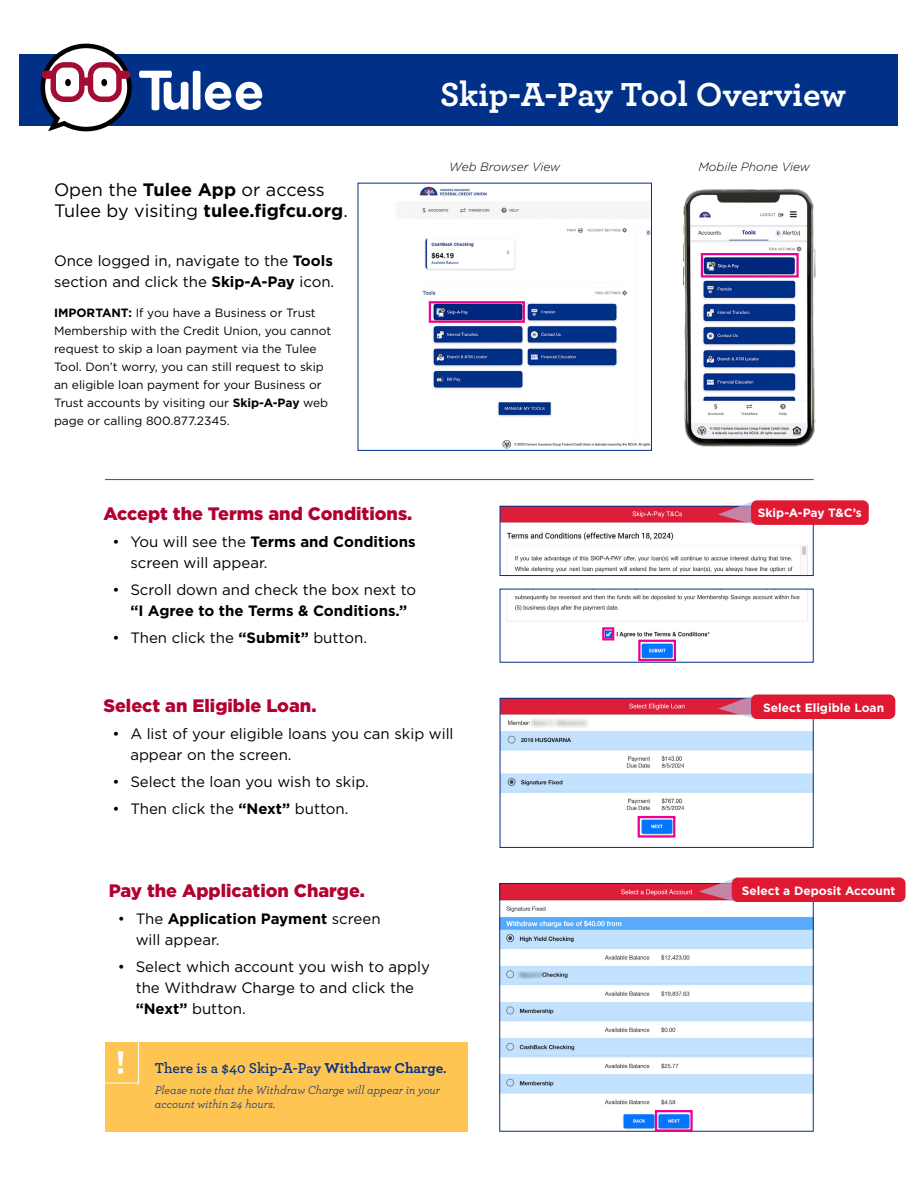
<style>
.page{position:relative;width:918px;height:1188px;background:#fff}
.page>*{position:absolute;margin:0;border:0;box-sizing:border-box;transform-origin:0 0}
.t1{font:700 34.95px "Archer";color:#fff}
.t2{font:900 18px "Gotham";color:#b30032}
.t3{font:18px/21px "Gotham";color:#000}
.t4{font:15px/21px "Gotham";color:#000}
.t5{font:600 15px "Archer";letter-spacing:-.01em;color:#003087}
.t6{font:700 15px "Gotham";color:#000}
.t7{font:12px/18px "Gotham";color:#000}
.t8{font:italic 12px/14.4px "Archer";color:#003087}
.t9{font:700 12px "Gotham";color:#fff}
.t10{font:italic 300 12px "Gotham";color:#000}
.s1{font-weight:700}
</style>
<div class="page">
<div style="left:20px;top:54px;width:878px;height:72px;background:#003087"></div>
<svg style="left:40px;top:44px;width:92px;height:87px"></svg>
<svg style="left:139px;top:70px;width:124px;height:41px"></svg>
<img style="left:683px;top:188px;width:133px;height:259px">
<img style="left:419px;top:186px;width:231px;height:263px">
<div style="left:358px;top:183px;width:294px;height:268px;border:1px solid #003087"></div>
<div style="left:429px;top:301px;width:96px;height:22px;border:2px solid #ec008c"></div>
<div style="left:701px;top:253px;width:98px;height:25px;border:2px solid #ec008c"></div>
<div style="left:105px;top:1042px;width:363px;height:90px;background:#ffc553"></div>
<svg style="left:118px;top:1051px;width:5px;height:23px"></svg>
<div style="left:104px;top:1033px;width:35px;height:50px;border:1px solid #fff"></div>
<img style="left:507px;top:591px;width:301px;height:67px">
<img style="left:502px;top:508px;width:306px;height:66px">
<div style="left:500px;top:506px;width:314px;height:70px;border:1px solid #003087"></div>
<div style="left:638px;top:640px;width:38px;height:21px;border:2px solid #ec008c"></div>
<img style="left:502px;top:700px;width:310px;height:138px">
<div style="left:500px;top:698px;width:314px;height:150px;border:1px solid #003087"></div>
<div style="left:638px;top:816px;width:37px;height:22px;border:2px solid #ec008c"></div>
<img style="left:501px;top:885px;width:311px;height:245px">
<div style="left:499px;top:883px;width:315px;height:249px;border:1px solid #003087"></div>
<div style="left:655px;top:1110px;width:38px;height:22px;border:2px solid #ec008c"></div>
<hr style="left:105px;top:479px;width:709px;height:1px;background:#58595b">
<svg style="left:718px;top:500px;width:37px;height:25px"></svg>
<div style="left:751px;top:500px;width:118px;height:25px;background:#e01933;border-radius:6px"></div>
<svg style="left:718px;top:695px;width:37px;height:24px"></svg>
<div style="left:751px;top:694px;width:144px;height:25px;background:#e01933;border-radius:6px"></div>
<svg style="left:699px;top:878px;width:37px;height:24px"></svg>
<div style="left:732px;top:878px;width:174px;height:24px;background:#e01933;border-radius:6px"></div>
<div style="left:602px;top:627px;width:12px;height:13px;border:2px solid #ec008c"></div>
<h1 class="t1" style="left:440px;top:67px;width:407px">Skip-A-Pay Tool Overview</h1>
<p class="t3" style="left:54px;top:179px;width:295px">Open the <span class="s1">Tulee App</span> or access<br>Tulee by visiting <span class="s1">tulee.figfcu.org</span>.</p>
<p class="t4" style="left:54px;top:250px;width:282px">Once logged in, navigate to the <span class="s1">Tools </span>section and click the <span class="s1">Skip-A-Pay</span> icon.</p>
<p class="t7" style="left:54px;top:304px;width:279px"><span class="s1">IMPORTANT:</span> If you have a Business or Trust Membership with the Credit Union, you cannot request to skip a loan payment via the Tulee Tool. Don’t worry, you can still request to skip an eligible loan payment for your Business or Trust accounts by visiting our <span class="s1">Skip-A-Pay</span> web page or calling 800.877.2345.</p>
<p class="t2" style="left:103px;top:501px;width:311px">Accept the Terms and Conditions.</p>
<p class="t4" style="left:130px;top:531px;width:287px;text-indent:-18px">• You will see the <span class="s1">Terms and Conditions </span>screen will appear.</p>
<p class="t4" style="left:112px;top:579px;width:305px">• Scroll down and check the box next to</p>
<p class="t6" style="left:130px;top:601px;width:278px">“I Agree to the Terms &amp; Conditions.”</p>
<p class="t4" style="left:112px;top:627px;width:256px">• Then click the <span class="s1">“Submit”</span> button.</p>
<p class="t10" style="left:449px;top:159px;width:113px">Web Browser View</p>
<p class="t2" style="left:103px;top:693px;width:215px">Select an Eligible Loan.</p>
<p class="t4" style="left:130px;top:723px;width:325px;text-indent:-18px">• A list of your eligible loans you can skip will appear on the screen.</p>
<p class="t4" style="left:112px;top:771px;width:258px">• Select the loan you wish to skip.</p>
<p class="t4" style="left:112px;top:798px;width:238px">• Then click the <span class="s1">“Next”</span> button.</p>
<p class="t2" style="left:109px;top:879px;width:258px">Pay the Application Charge.</p>
<p class="t4" style="left:136px;top:908px;width:246px;text-indent:-18px">• The <span class="s1">Application Payment</span> screen will appear.</p>
<p class="t4" style="left:136px;top:956px;width:296px;text-indent:-18px">• Select which account you wish to apply the Withdraw Charge to and click the <span class="s1">“Next”</span> button.</p>
<p class="t5" style="left:155px;top:1057px;width:293px">There is a $40 Skip-A-Pay <span class="s1">Withdraw Charge</span>.</p>
<p class="t8" style="left:155px;top:1082px;width:287px">Please note that the Withdraw Charge will appear in your account within 24 hours.</p>
<p class="t10" style="left:698px;top:159px;width:113px">Mobile Phone View</p>
<p class="t9" style="left:758px;top:505px;width:106px">Skip-A-Pay T&amp;C’s</p>
<p class="t9" style="left:763px;top:699px;width:122px">Select Eligible Loan</p>
<p class="t9" style="left:742px;top:882px;width:155px">Select a Deposit Account</p>
</div>
